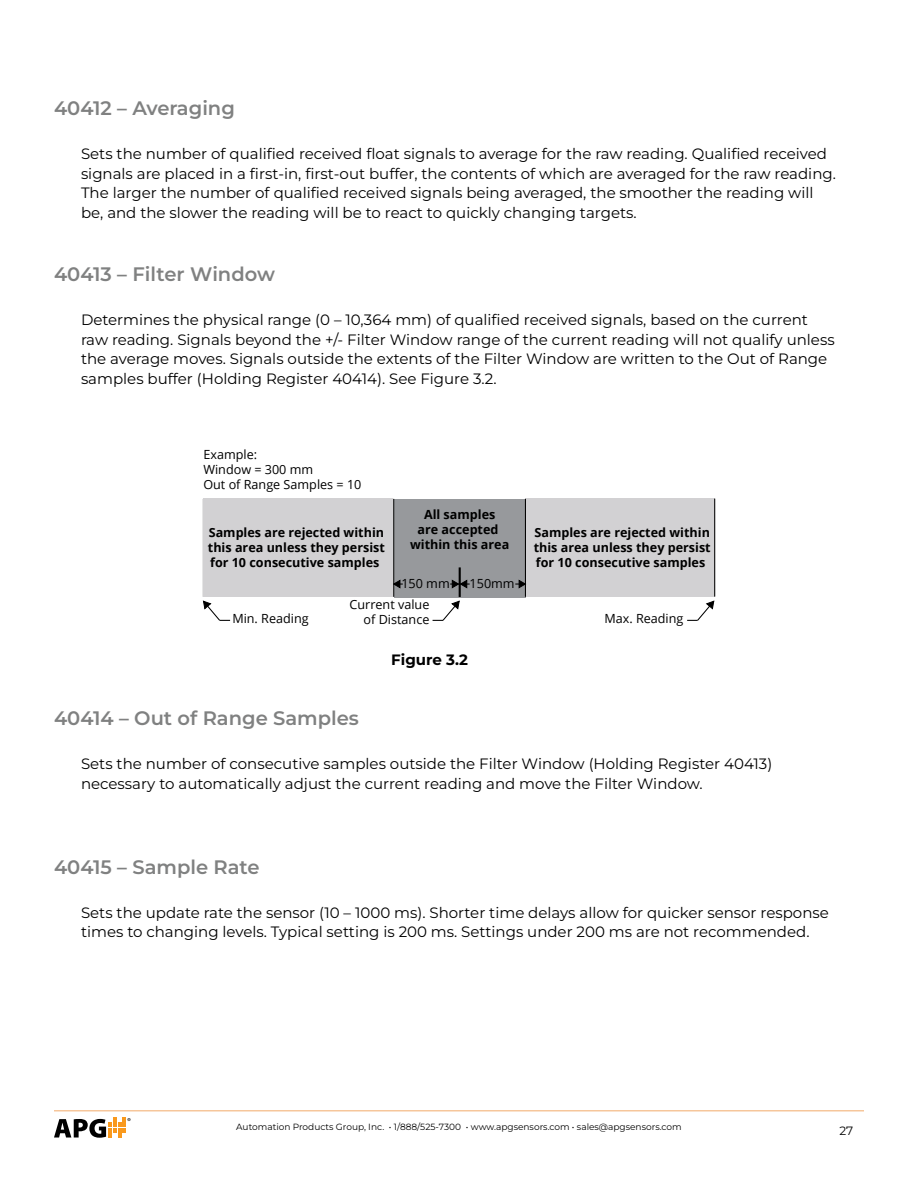
<style>
.page{position:relative;width:918px;height:1188px;background:#fff}
.page>*{position:absolute;margin:0;border:0;box-sizing:border-box;transform-origin:0 0}
.t1{font:600 19.5px "Montserrat";color:#808181}
.t2{font:15px/19.5px "Montserrat";color:#000}
.t3{font:700 15px "Montserrat";color:#000}
.t4{font:700 12.6px/15.1px "Open Sans";color:#000;text-align:justify}
.t5{font:12.6px/15.1px "Open Sans";color:#000}
.t6{font:12px "Montserrat";color:#000}
.t7{font:9px "Montserrat";color:#000}
</style>
<div class="page">
<hr style="left:54px;top:1110px;width:810px;height:1px;background:#f6c69b">
<svg style="left:54px;top:1117px;width:76px;height:21px"></svg>
<div style="left:394px;top:499px;width:131px;height:98px;background:#97999c"></div>
<hr style="left:459px;top:567px;width:2px;height:30px;background:#000">
<div style="left:525px;top:499px;width:190px;height:98px;background:#d2d1d3"></div>
<svg style="left:394px;top:580px;width:9px;height:8px"></svg>
<svg style="left:450px;top:580px;width:20px;height:9px"></svg>
<svg style="left:515px;top:580px;width:10px;height:9px"></svg>
<hr style="left:714px;top:499px;width:1px;height:98px;background:#000">
<hr style="left:393px;top:499px;width:1px;height:98px;background:#000">
<hr style="left:525px;top:499px;width:1px;height:98px;background:#000">
<svg style="left:687px;top:600px;width:28px;height:21px"></svg>
<svg style="left:433px;top:600px;width:27px;height:21px"></svg>
<svg style="left:202px;top:600px;width:28px;height:21px"></svg>
<div style="left:203px;top:499px;width:190px;height:98px;background:#d2d1d3"></div>
<h1 class="t1" style="left:54px;top:99px;width:182px">40412 – Averaging</h1>
<p class="t2" style="left:81px;top:144px;width:756px">Sets the number of qualified received float signals to average for the raw reading. Qualified received signals are placed in a first-in, first-out buffer, the contents of which are averaged for the raw reading.<br>The larger the number of qualified received signals being averaged, the smoother the reading will be, and the slower the reading will be to react to quickly changing targets.</p>
<h1 class="t1" style="left:54px;top:265px;width:222px">40413 – Filter Window</h1>
<p class="t2" style="left:81px;top:310px;width:755px">Determines the physical range (0 – 10,364 mm) of qualified received signals, based on the current raw reading. Signals beyond the +/- Filter Window range of the current reading will not qualify unless the average moves. Signals outside the extents of the Filter Window are written to the Out of Range samples buffer (Holding Register 40414). See Figure 3.2.</p>
<p class="t5" style="left:203px;top:448px;width:160px">Example:<br>Window = 300 mm<br>Out of Range Samples = 10</p>
<p class="t4" style="left:208px;top:526px;width:179px">Samples are rejected within this area unless they persist for 10 consecutive samples</p>
<p class="t4" style="left:410px;top:508px;width:101px;text-align:center">All samples<br>are accepted within this area</p>
<p class="t4" style="left:534px;top:526px;width:179px">Samples are rejected within this area unless they persist for 10 consecutive samples</p>
<p class="t5" style="left:401px;top:577px;width:50px">150 mm</p>
<p class="t5" style="left:470px;top:577px;width:47px">150mm</p>
<p class="t5" style="left:350px;top:598px;width:81px;text-align:right">Current value of Distance</p>
<p class="t5" style="left:232px;top:613px;width:78px">Min. Reading</p>
<p class="t5" style="left:604px;top:613px;width:81px">Max. Reading</p>
<p class="t3" style="left:391px;top:652px;width:78px">Figure 3.2</p>
<h1 class="t1" style="left:54px;top:708px;width:307px">40414 – Out of Range Samples</h1>
<p class="t2" style="left:81px;top:754px;width:693px">Sets the number of consecutive samples outside the Filter Window (Holding Register 40413) necessary to automatically adjust the current reading and move the Filter Window.</p>
<h1 class="t1" style="left:54px;top:857px;width:207px">40415 – Sample Rate</h1>
<p class="t2" style="left:81px;top:903px;width:749px">Sets the update rate the sensor (10 – 1000 ms). Shorter time delays allow for quicker sensor response times to changing levels. Typical setting is 200 ms. Settings under 200 ms are not recommended.</p>
<p class="t7" style="left:236px;top:1122px;width:447px">Automation Products Group, Inc. • 1/888/525-7300 • www.apgsensors.com • sales@apgsensors.com</p>
<p class="t6" style="left:839px;top:1125px;width:15px">27</p>
</div>
